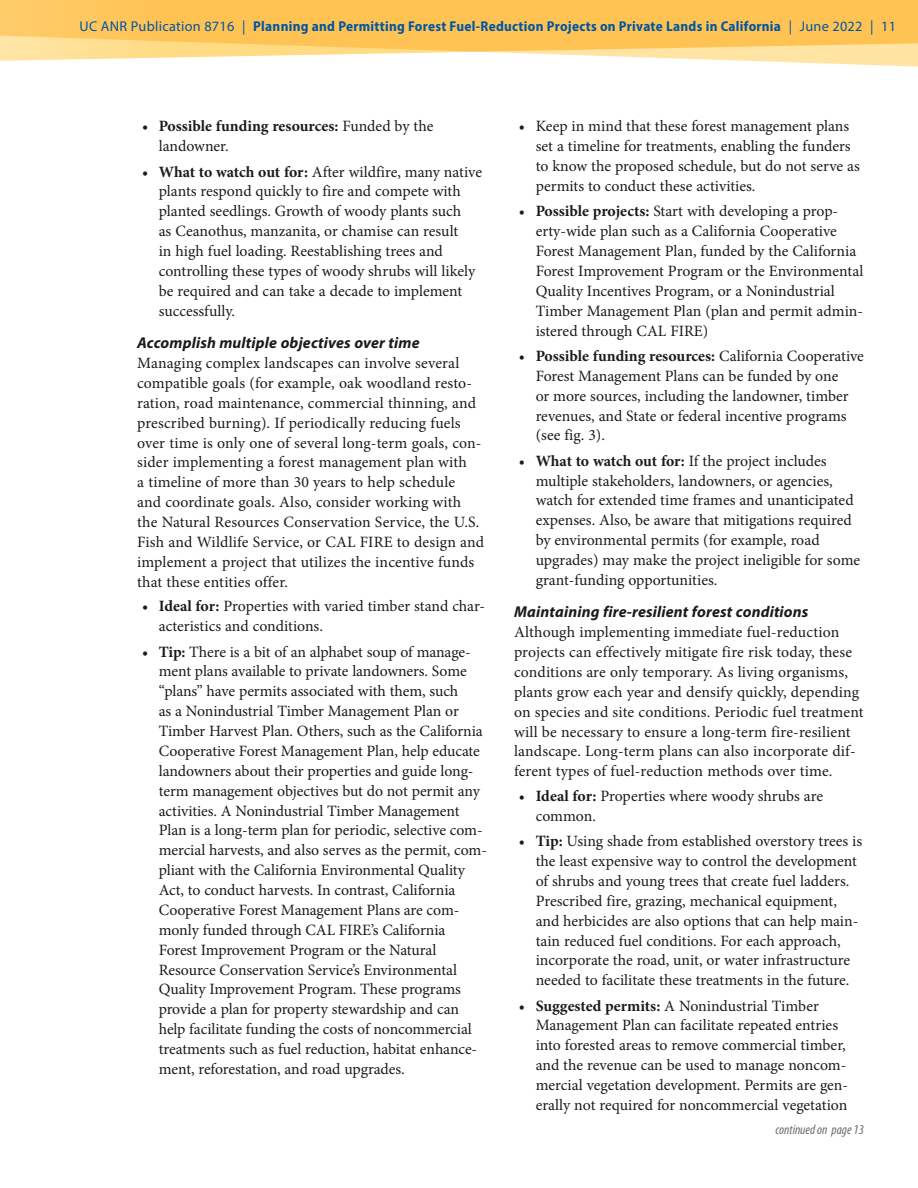
<style>
.page{position:relative;width:918px;height:1188px;background:#fff}
.page>*{position:absolute;margin:0;border:0;box-sizing:border-box;transform-origin:0 0}
.t1{font:15.75px/20px "Minion Pro";color:#1c1b1b}
.t2{font:italic 700 15.75px "Myriad Pro";letter-spacing:.01em;color:#1c1b1b}
.t3{font:700 15.75px/20px "Minion Pro";color:#1c1b1b}
.t4{font:700 semi-condensed 14.25px "Myriad Pro";letter-spacing:.02em;color:#0055a2}
.t5{font:italic condensed 13.5px "Myriad Pro";color:#6b6d6d}
.s1{font-weight:400;font-stretch:normal}
.s2{font-weight:500}
.s3{font-weight:400}
.s4{font-weight:700}
</style>
<div class="page">
<svg style="left:0;top:0;width:918px;height:66px;fill:#ffc354"></svg>
<p class="t4" style="left:80px;top:17px;width:818px"><span class="s1">UC ANR Publication 8716 |</span> Planning and Permitting Forest Fuel-Reduction Projects on Private Lands in California <span class="s1">| June 2022 | 11</span></p>
<p class="t3" style="left:159px;top:116px;width:276px;text-indent:-17px"><span class="s2">•</span> Possible funding resources: <span class="s3">Funded by the landowner.</span></p>
<p class="t1" style="left:159px;top:162px;width:325px;text-indent:-17px"><span class="s2">•</span> <span class="s4">What to watch out for:</span> After wildfire, many native plants respond quickly to fire and compete with planted seedlings. Growth of woody plants such<br>as Ceanothus, manzanita, or chamise can result<br>in high fuel loading. Reestablishing trees and controlling these types of woody shrubs will likely be required and can take a decade to implement successfully.</p>
<p class="t2" style="left:137px;top:333px;width:284px">Accomplish multiple objectives over time</p>
<p class="t1" style="left:137px;top:353px;width:349px">Managing complex landscapes can involve several compatible goals (for example, oak woodland resto&shy;ration, road maintenance, commercial thinning, and prescribed burning). If periodically reducing fuels over time is only one of several long-term goals, con&shy;sider implementing a forest management plan with<br>a timeline of more than 30 years to help schedule<br>and coordinate goals. Also, consider working with the Natural Resources Conservation Service, the U.S.<br>Fish and Wildlife Service, or CAL FIRE to design and implement a project that utilizes the incentive funds that these entities offer.</p>
<p class="t1" style="left:159px;top:596px;width:328px;text-indent:-17px"><span class="s2">•</span> <span class="s4">Ideal for:</span> Properties with varied timber stand char&shy;acteristics and conditions.</p>
<p class="t1" style="left:159px;top:642px;width:330px;text-indent:-17px"><span class="s2">•</span> <span class="s4">Tip:</span> There is a bit of an alphabet soup of manage&shy;ment plans available to private landowners. Some “plans” have permits associated with them, such<br>as a Nonindustrial Timber Management Plan or Timber Harvest Plan. Others, such as the California Cooperative Forest Management Plan, help educate landowners about their properties and guide long&shy;term management objectives but do not permit any activities. A Nonindustrial Timber Management Plan is a long-term plan for periodic, selective com&shy;mercial harvests, and also serves as the permit, com&shy;pliant with the California Environmental Quality Act, to conduct harvests. In contrast, California Cooperative Forest Management Plans are com&shy;monly funded through CAL FIRE’s California Forest Improvement Program or the Natural Resource Conservation Service’s Environmental Quality Improvement Program. These programs provide a plan for property stewardship and can help facilitate funding the costs of noncommercial treatments such as fuel reduction, habitat enhance&shy;ment, reforestation, and road upgrades.</p>
<p class="t1" style="left:536px;top:117px;width:326px;text-indent:-17px"><span class="s2">•</span> Keep in mind that these forest management plans set a timeline for treatments, enabling the funders to know the proposed schedule, but do not serve as permits to conduct these activities.</p>
<p class="t1" style="left:536px;top:201px;width:329px;text-indent:-17px"><span class="s2">•</span> <span class="s4">Possible projects:</span> Start with developing a prop&shy;erty-wide plan such as a California Cooperative Forest Management Plan, funded by the California Forest Improvement Program or the Environmental Quality Incentives Program, or a Nonindustrial Timber Management Plan (plan and permit admin&shy;istered through CAL FIRE)</p>
<p class="t1" style="left:536px;top:346px;width:330px;text-indent:-17px"><span class="s2">•</span> <span class="s4">Possible funding resources:</span> California Cooperative Forest Management Plans can be funded by one<br>or more sources, including the landowner, timber revenues, and State or federal incentive programs (see fig. 3).</p>
<p class="t1" style="left:536px;top:451px;width:326px;text-indent:-17px"><span class="s2">•</span> <span class="s4">What to watch out for:</span> If the project includes multiple stakeholders, landowners, or agencies, watch for extended time frames and unanticipated expenses. Also, be aware that mitigations required by environmental permits (for example, road upgrades) may make the project ineligible for some grant-funding opportunities.</p>
<p class="t2" style="left:514px;top:602px;width:296px">Maintaining fire-resilient forest conditions</p>
<p class="t1" style="left:514px;top:622px;width:351px">Although implementing immediate fuel-reduction projects can effectively mitigate fire risk today, these conditions are only temporary. As living organisms, plants grow each year and densify quickly, depending on species and site conditions. Periodic fuel treatment will be necessary to ensure a long-term fire-resilient landscape. Long-term plans can also incorporate dif&shy;ferent types of fuel-reduction methods over time.</p>
<p class="t1" style="left:536px;top:786px;width:289px;text-indent:-17px"><span class="s2">•</span> <span class="s4">Ideal for:</span> Properties where woody shrubs are common.</p>
<p class="t1" style="left:536px;top:831px;width:328px;text-indent:-17px"><span class="s2">•</span> <span class="s4">Tip:</span> Using shade from established overstory trees is the least expensive way to control the development of shrubs and young trees that create fuel ladders.<br>Prescribed fire, grazing, mechanical equipment, and herbicides are also options that can help main&shy;tain reduced fuel conditions. For each approach, incorporate the road, unit, or water infrastructure needed to facilitate these treatments in the future.</p>
<p class="t1" style="left:536px;top:996px;width:314px;text-indent:-17px"><span class="s2">•</span> <span class="s4">Suggested permits:</span> A Nonindustrial Timber Management Plan can facilitate repeated entries into forested areas to remove commercial timber, and the revenue can be used to manage noncom&shy;mercial vegetation development. Permits are gen&shy;erally not required for noncommercial vegetation</p>
<p class="t5" style="left:775px;top:1121px;width:90px">continued on page 13</p>
</div>
